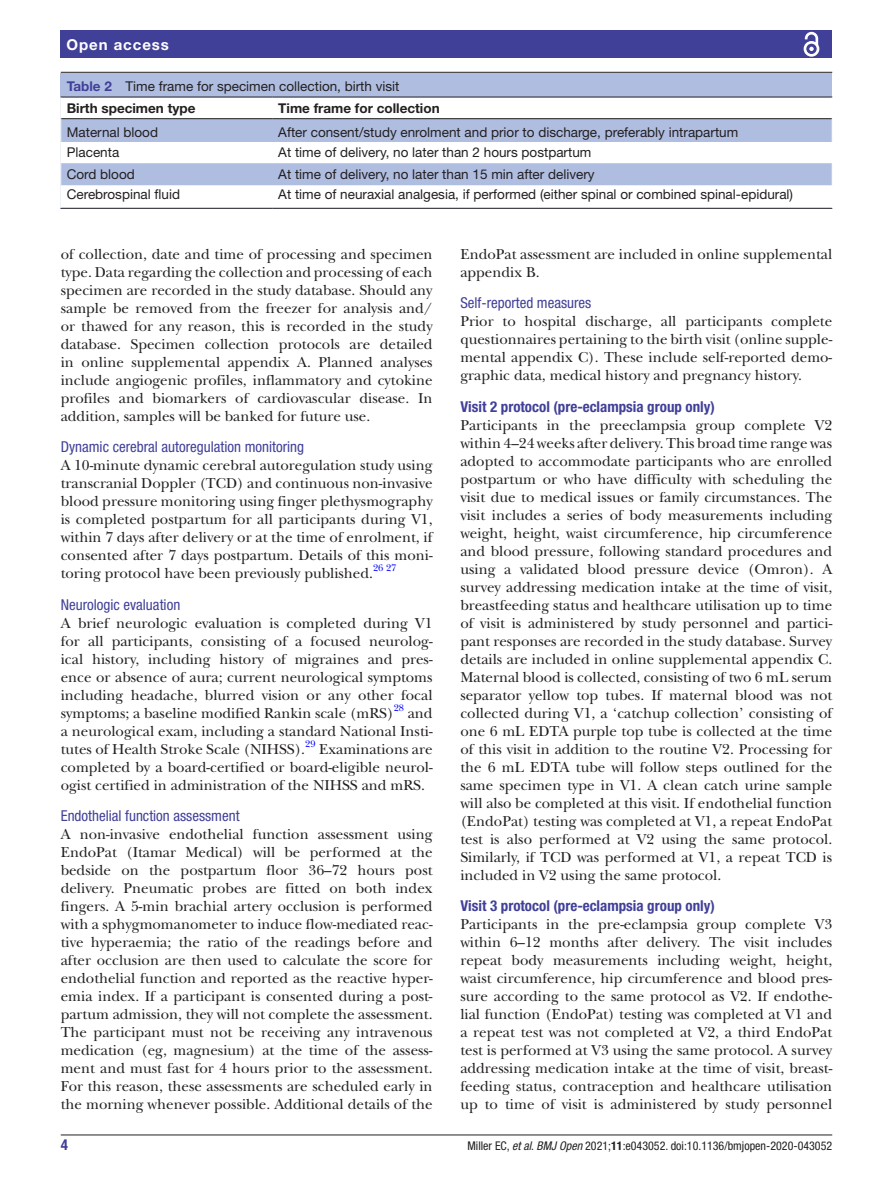
<style>
.page{position:relative;width:893px;height:1191px;background:#fff}
.page>*{position:absolute;margin:0;border:0;box-sizing:border-box;transform-origin:0 0}
.t1{font:15px/18px "New Baskerville";color:#231f20;text-align:justify}
.t2{font:condensed 15px "Helvetica Neue LT Std";color:#414099}
.t3{font:700 condensed 15px "Helvetica Neue LT Std";color:#414099}
.t4{font:700 15px "Helvetica Neue LT Std";letter-spacing:.065em;color:#fff}
.t5{font:13.5px/22px "Helvetica Neue LT Std";color:#231f20}
.t6{font:700 13.5px "Helvetica Neue LT Std";color:#231f20}
.t7{font:condensed 12px "Helvetica Neue LT Std";color:#231f20}
.t8{font:9.9px "New Baskerville";color:#00f}
.s1{font-weight:700;color:#414099}
.s2{font-weight:700}
.s3{font-style:italic}
</style>
<div class="page">
<hr style="left:61px;top:1134px;width:771px;height:1px;background:#231f20">
<div style="left:61px;top:31px;width:771px;height:27px;background:#414099"></div>
<svg style="left:803px;top:31px;width:17px;height:26px"></svg>
<div style="left:61px;top:73px;width:771px;height:136px;background:#afbde1"></div>
<hr style="left:61px;top:72px;width:771px;height:1px;background:#231f20">
<div style="left:61px;top:98px;width:771px;height:110px;background:#fff"></div>
<svg style="left:61px;top:119px;width:771px;height:66px"></svg>
<hr style="left:61px;top:97px;width:211px;height:1px;background:#231f20">
<hr style="left:61px;top:118px;width:211px;height:1px;background:#231f20">
<hr style="left:272px;top:97px;width:560px;height:1px;background:#231f20">
<hr style="left:272px;top:118px;width:560px;height:1px;background:#231f20">
<hr style="left:61px;top:208px;width:211px;height:1px;background:#231f20">
<hr style="left:272px;top:208px;width:560px;height:1px;background:#231f20">
<svg style="left:60px;top:97px;width:1px;height:111px"></svg>
<p class="t4" style="left:66px;top:35px;width:104px">Open access</p>
<p class="t5" style="left:67px;top:75px;width:334px"><span class="s1">Table 2</span> Time frame for specimen collection, birth visit<br><span class="s2">Birth specimen type</span></p>
<p class="t6" style="left:278px;top:99px;width:163px">Time frame for collection</p>
<p class="t5" style="left:67px;top:121px;width:93px">Maternal blood</p>
<p class="t5" style="left:278px;top:121px;width:461px">After consent/study enrolment and prior to discharge, preferably intrapartum</p>
<p class="t5" style="left:67px;top:141px;width:54px">Placenta</p>
<p class="t5" style="left:278px;top:141px;width:315px">At time of delivery, no later than 2 hours postpartum</p>
<p class="t5" style="left:67px;top:163px;width:70px">Cord blood</p>
<p class="t5" style="left:278px;top:163px;width:318px">At time of delivery, no later than 15 min after delivery</p>
<p class="t5" style="left:67px;top:183px;width:115px">Cerebrospinal fluid</p>
<p class="t5" style="left:278px;top:183px;width:516px">At time of neuraxial analgesia, if performed (either spinal or combined spinal-epidural)</p>
<p class="t1" style="left:61px;top:245px;width:373px">of collection, date and time of processing and specimen type. Data regarding the collection and processing of each specimen are recorded in the study database. Should any sample be removed from the freezer for analysis and/ or thawed for any reason, this is recorded in the study database. Specimen collection protocols are detailed in online supplemental appendix A. Planned analyses include angiogenic profiles, inflammatory and cytokine profiles and biomarkers of cardiovascular disease. In addition, samples will be banked for future use.</p>
<p class="t2" style="left:61px;top:438px;width:245px">Dynamic cerebral autoregulation monitoring</p>
<p class="t1" style="left:61px;top:456px;width:373px">A 10-minute dynamic cerebral autoregulation study using transcranial Doppler (TCD) and continuous non-invasive blood pressure monitoring using finger plethysmography is completed postpartum for all participants during V1, within 7 days after delivery or at the time of enrolment, if consented after 7 days postpartum. Details of this moni&shy;toring protocol have been previously published.</p>
<p class="t8" style="left:373px;top:562px;width:25px">26 27</p>
<p class="t2" style="left:61px;top:595px;width:121px">Neurologic evaluation</p>
<p class="t1" style="left:61px;top:614px;width:373px">A brief neurologic evaluation is completed during V1 for all participants, consisting of a focused neurolog&shy;ical history, including history of migraines and pres&shy;ence or absence of aura; current neurological symptoms including headache, blurred vision or any other focal symptoms; a baseline modified Rankin scale (mRS)</p>
<p class="t8" style="left:394px;top:702px;width:12px">28</p>
<p class="t1" style="left:61px;top:704px;width:373px;text-indent:347px">and a neurological exam, including a standard National Insti&shy;tutes of Health Stroke Scale (NIHSS).</p>
<p class="t8" style="left:305px;top:738px;width:12px">29</p>
<p class="t1" style="left:61px;top:740px;width:373px;text-indent:258px">Examinations are completed by a board-certified or board-eligible neurol&shy;ogist certified in administration of the NIHSS and mRS.</p>
<p class="t2" style="left:61px;top:807px;width:180px">Endothelial function assessment</p>
<p class="t1" style="left:61px;top:825px;width:373px">A non-invasive endothelial function assessment using EndoPat (Itamar Medical) will be performed at the bedside on the postpartum floor 36–72 hours post delivery. Pneumatic probes are fitted on both index fingers. A 5-min brachial artery occlusion is performed with a sphygmomanometer to induce flow-mediated reac&shy;tive hyperaemia; the ratio of the readings before and after occlusion are then used to calculate the score for endothelial function and reported as the reactive hyper&shy;emia index. If a participant is consented during a post&shy;partum admission, they will not complete the assessment.<br>The participant must not be receiving any intravenous medication (eg, magnesium) at the time of the assess&shy;ment and must fast for 4 hours prior to the assessment.<br>For this reason, these assessments are scheduled early in the morning whenever possible. Additional details of the</p>
<p class="t1" style="left:460px;top:245px;width:373px">EndoPat assessment are included in online supplemental appendix B.</p>
<p class="t2" style="left:460px;top:294px;width:133px">Self-reported measures</p>
<p class="t1" style="left:460px;top:312px;width:373px">Prior to hospital discharge, all participants complete questionnaires pertaining to the birth visit (online supple&shy;mental appendix C). These include self-reported demo&shy;graphic data, medical history and pregnancy history.</p>
<p class="t3" style="left:460px;top:397px;width:256px">Visit 2 protocol (pre-eclampsia group only)</p>
<p class="t1" style="left:460px;top:416px;width:373px">Participants in the preeclampsia group complete V2 within 4–24 weeks after delivery. This broad time range was adopted to accommodate participants who are enrolled postpartum or who have difficulty with scheduling the visit due to medical issues or family circumstances. The visit includes a series of body measurements including weight, height, waist circumference, hip circumference and blood pressure, following standard procedures and using a validated blood pressure device (Omron). A survey addressing medication intake at the time of visit, breastfeeding status and healthcare utilisation up to time of visit is administered by study personnel and partici&shy;pant responses are recorded in the study database. Survey details are included in online supplemental appendix C.<br>Maternal blood is collected, consisting of two 6 mL serum separator yellow top tubes. If maternal blood was not collected during V1, a ‘catchup collection’ consisting of one 6 mL EDTA purple top tube is collected at the time of this visit in addition to the routine V2. Processing for the 6 mL EDTA tube will follow steps outlined for the same specimen type in V1. A clean catch urine sample will also be completed at this visit. If endothelial function (EndoPat) testing was completed at V1, a repeat EndoPat test is also performed at V2 using the same protocol.<br>Similarly, if TCD was performed at V1, a repeat TCD is included in V2 using the same protocol.</p>
<p class="t3" style="left:460px;top:896px;width:256px">Visit 3 protocol (pre-eclampsia group only)</p>
<p class="t1" style="left:460px;top:915px;width:373px">Participants in the pre-eclampsia group complete V3 within 6–12 months after delivery. The visit includes repeat body measurements including weight, height, waist circumference, hip circumference and blood pres&shy;sure according to the same protocol as V2. If endothe&shy;lial function (EndoPat) testing was completed at V1 and a repeat test was not completed at V2, a third EndoPat test is performed at V3 using the same protocol. A survey addressing medication intake at the time of visit, breast&shy;feeding status, contraception and healthcare utilisation up to time of visit is administered by study personnel</p>
<p class="t3" style="left:61px;top:1135px;width:9px">4</p>
<p class="t7" style="left:467px;top:1138px;width:366px">Miller EC, <span class="s3">et al</span>. <span class="s3">BMJ Open</span> 2021;<span class="s2">11</span>:e043052. doi:10.1136/bmjopen-2020-043052</p>
</div>
